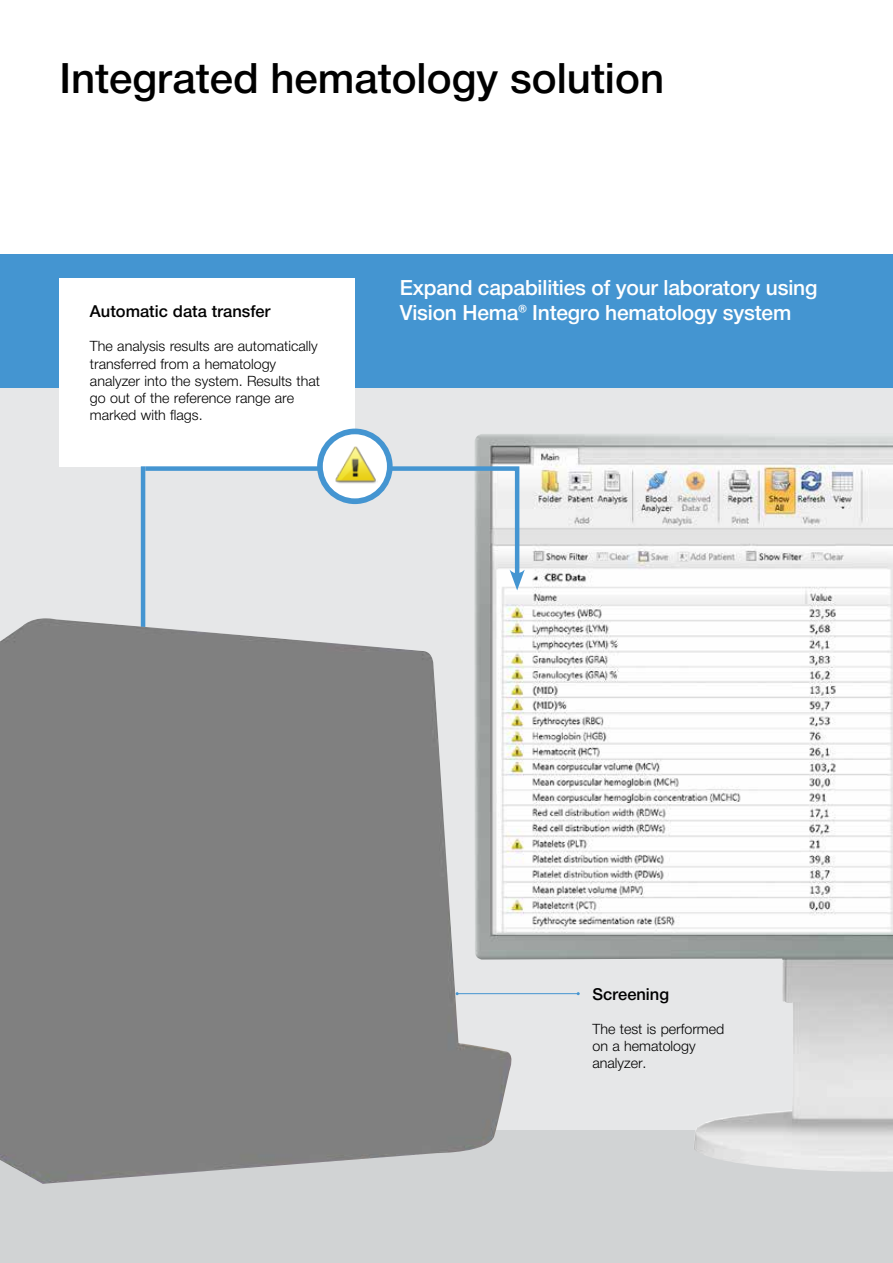
<style>
.page{position:relative;width:893px;height:1263px;background:#fff}
.page>*{position:absolute;margin:0;border:0;box-sizing:border-box;transform-origin:0 0}
.t1{font:500 42px "Helvetica Neue LTCYR";color:#000}
.t2{font:500 21px/25.2px "Helvetica Neue LTCYR";letter-spacing:-.01em;color:#fff}
.t3{font:500 16.5px "Helvetica Neue LTCYR";color:#000}
.t4{font:300 14.25px/17.1px "Helvetica Neue LTCYR";color:#000}
</style>
<div class="page">
<div style="left:0;top:1129px;width:893px;height:134px;background:#d1d3d4"></div>
<div style="left:0;top:341px;width:893px;height:788px;background:#e6e7e8"></div>
<div style="left:0;top:254px;width:893px;height:134px;background:#4495d1"></div>
<img style="left:474px;top:434px;width:419px;height:738px">
<div style="left:59px;top:278px;width:296px;height:188px;background:#fff"></div>
<svg style="left:145px;top:464px;width:380px;height:126px"></svg>
<hr style="left:141px;top:466px;width:4px;height:165px;background:#4495d1">
<div style="left:317px;top:429px;width:76px;height:75px;background:#4495d1;border-radius:50%"></div>
<div style="left:323px;top:434px;width:64px;height:64px;background:#fff;border-radius:50%"></div>
<img style="left:332px;top:442px;width:45px;height:42px">
<hr style="left:457px;top:993px;width:121px;height:1px;background:#4495d1">
<img style="left:0;top:618px;width:517px;height:566px">
<h1 class="t1" style="left:60px;top:55px;width:606px">Integrated hematology solution</h1>
<p class="t3" style="left:90px;top:302px;width:182px">Automatic data transfer</p>
<p class="t4" style="left:90px;top:338px;width:231px">The analysis results are automatically transferred from a hematology analyzer into the system. Results that go out of the reference range are marked with flags.</p>
<h2 class="t2" style="left:400px;top:275px;width:419px">Expand capabilities of your laboratory using<br>Vision Hema® Integro hematology system</h2>
<p class="t3" style="left:592px;top:985px;width:78px">Screening</p>
<p class="t4" style="left:592px;top:1020px;width:133px">The test is performed on a hematology analyzer.</p>
</div>
